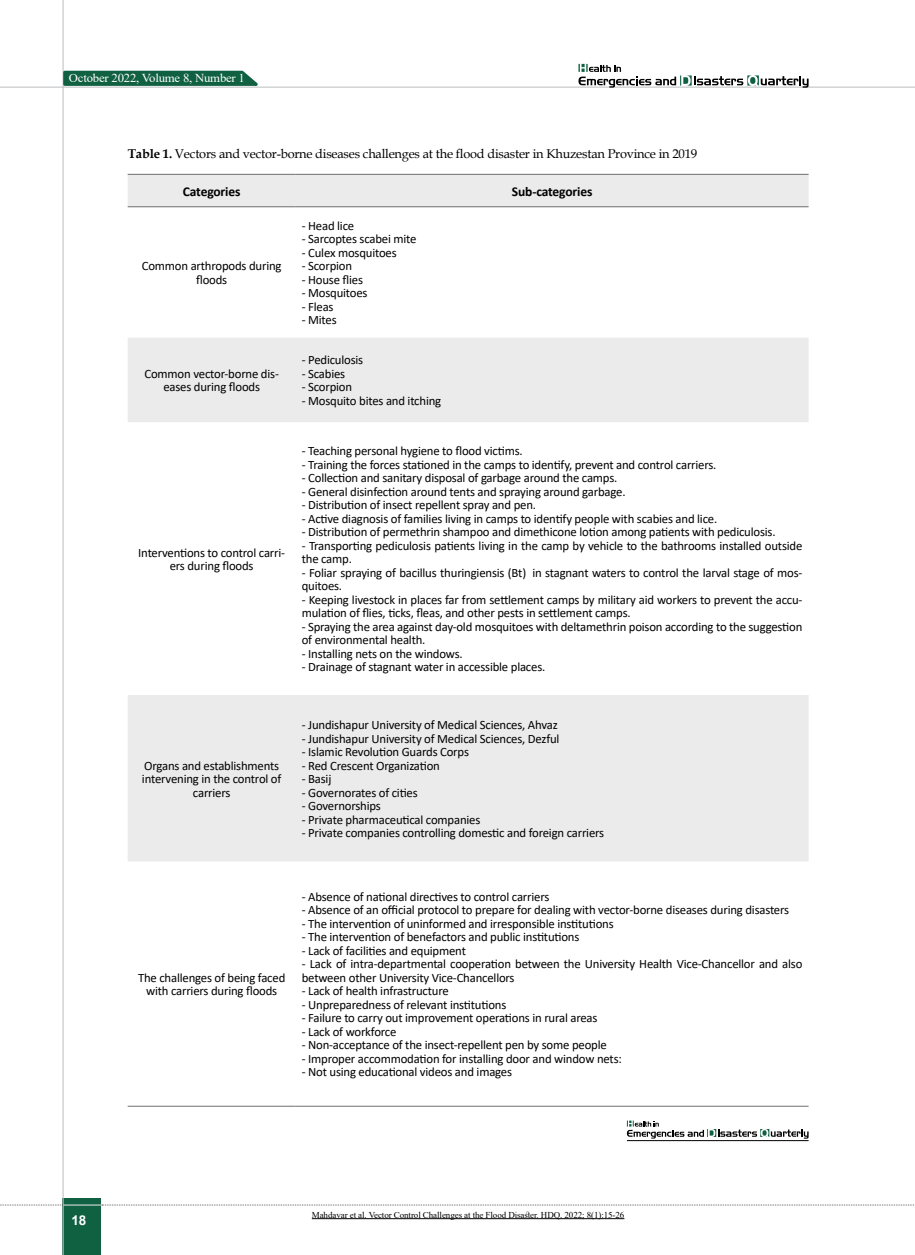
<style>
.page{position:relative;width:915px;height:1255px;background:#fff}
.page>*{position:absolute;margin:0;border:0;box-sizing:border-box;transform-origin:0 0}
.t1{font:700 13.5px "Calibri";letter-spacing:-.01em;color:#000}
.t2{font:700 13.5px "Arial";color:#fff}
.t3{font:12.75px/13.5px "Calibri";letter-spacing:-.015em;color:#000;text-align:center}
.t4{font:12.75px "Book Antiqua";letter-spacing:-.015em;color:#000}
.t5{font:12.15px "Times New Roman";letter-spacing:-.015em;color:#fff;scale:1.05 1}
.t6{font:9px "Times New Roman";letter-spacing:-.01em;color:#000}
.s1{font-weight:700}
</style>
<div class="page">
<div style="left:63px;top:1198px;width:38px;height:56px;background:#106042"></div>
<hr style="left:62px;top:0;width:2px;height:1254px;background:#c2c4c6">
<hr style="left:0;top:87px;width:914px;height:1px;background:#c2c4c6">
<hr style="left:63px;top:1204px;width:38px;height:1px;background:#ebebec">
<svg style="left:0;top:1204px;width:63px;height:1px"></svg>
<svg style="left:102px;top:1204px;width:813px;height:1px"></svg>
<hr style="left:312px;top:1218px;width:312px;height:1px;background:#000">
<svg style="left:128px;top:175px;width:680px;height:686px"></svg>
<hr style="left:128px;top:174px;width:168px;height:1px;background:#6d6e71">
<hr style="left:296px;top:174px;width:512px;height:1px;background:#6d6e71">
<hr style="left:128px;top:206px;width:168px;height:1px;background:#6d6e71">
<hr style="left:296px;top:206px;width:512px;height:1px;background:#6d6e71">
<hr style="left:128px;top:1105px;width:168px;height:1px;background:#6d6e71">
<hr style="left:296px;top:1105px;width:512px;height:1px;background:#6d6e71">
<svg style="left:626px;top:1120px;width:182px;height:18px"></svg>
<hr style="left:626px;top:1140px;width:182px;height:1px;background:#000">
<svg style="left:578px;top:64px;width:230px;height:24px"></svg>
<svg style="left:62px;top:69px;width:202px;height:18px;background:#418069"></svg>
<p class="t5" style="left:69px;top:69px;width:169px">October 2022, Volume 8, Number 1</p>
<p class="t4" style="left:128px;top:145px;width:571px"><span class="s1">Table 1.</span> Vectors and vector-borne diseases challenges at the flood disaster in Khuzestan Province in 2019</p>
<p class="t1" style="left:183px;top:181px;width:59px">Categories</p>
<p class="t1" style="left:511px;top:181px;width:82px">Sub-categories</p>
<p class="t3" style="left:142px;top:259px;width:141px">Common arthropods during floods</p>
<p class="t3" style="left:144px;top:366px;width:136px">Common vector-borne dis&shy;eases during floods</p>
<p class="t3" style="left:138px;top:545px;width:148px">Interventions to control carri&shy;ers during floods</p>
<p class="t3" style="left:302px;top:219px;width:54px">- Head lice</p>
<p class="t3" style="left:302px;top:232px;width:116px">- Sarcoptes scabei mite</p>
<p class="t3" style="left:302px;top:246px;width:96px">- Culex mosquitoes</p>
<p class="t3" style="left:302px;top:259px;width:52px">- Scorpion</p>
<p class="t3" style="left:302px;top:273px;width:63px">- House flies</p>
<p class="t3" style="left:302px;top:286px;width:67px">- Mosquitoes</p>
<p class="t3" style="left:302px;top:300px;width:33px">- Fleas</p>
<p class="t3" style="left:302px;top:313px;width:36px">- Mites</p>
<p class="t3" style="left:302px;top:353px;width:63px">- Pediculosis</p>
<p class="t3" style="left:302px;top:366px;width:45px">- Scabies</p>
<p class="t3" style="left:302px;top:380px;width:52px">- Scorpion</p>
<p class="t3" style="left:302px;top:393px;width:141px">- Mosquito bites and itching</p>
<p class="t3" style="left:302px;top:444px;width:222px">- Teaching personal hygiene to flood victims.</p>
<p class="t3" style="left:302px;top:457px;width:416px">- Training the forces stationed in the camps to identify, prevent and control carriers.</p>
<p class="t3" style="left:302px;top:471px;width:317px">- Collection and sanitary disposal of garbage around the camps.</p>
<p class="t3" style="left:302px;top:484px;width:325px">- General disinfection around tents and spraying around garbage.</p>
<p class="t3" style="left:302px;top:498px;width:236px">- Distribution of insect repellent spray and pen.</p>
<p class="t3" style="left:302px;top:511px;width:417px">- Active diagnosis of families living in camps to identify people with scabies and lice.</p>
<p class="t3" style="left:302px;top:525px;width:475px">- Distribution of permethrin shampoo and dimethicone lotion among patients with pediculosis.</p>
<p class="t3" style="left:302px;top:538px;width:502px;text-align:left">- Transporting pediculosis patients living in the camp by vehicle to the bathrooms installed outside the camp.</p>
<p class="t3" style="left:302px;top:565px;width:502px;text-align:left">- Foliar spraying of bacillus thuringiensis (Bt) in stagnant waters to control the larval stage of mos&shy;quitoes.</p>
<p class="t3" style="left:302px;top:592px;width:502px;text-align:left">- Keeping livestock in places far from settlement camps by military aid workers to prevent the accu&shy;mulation of flies, ticks, fleas, and other pests in settlement camps.</p>
<p class="t3" style="left:302px;top:619px;width:502px;text-align:left">- Spraying the area against day-old mosquitoes with deltamethrin poison according to the suggestion of environmental health.</p>
<p class="t3" style="left:302px;top:646px;width:162px">- Installing nets on the windows.</p>
<p class="t3" style="left:302px;top:660px;width:245px">- Drainage of stagnant water in accessible places.</p>
<p class="t3" style="left:142px;top:758px;width:141px">Organs and establishments intervening in the control of carriers</p>
<p class="t3" style="left:302px;top:717px;width:257px">- Jundishapur University of Medical Sciences, Ahvaz</p>
<p class="t3" style="left:302px;top:731px;width:259px">- Jundishapur University of Medical Sciences, Dezful</p>
<p class="t3" style="left:302px;top:744px;width:169px">- Islamic Revolution Guards Corps</p>
<p class="t3" style="left:302px;top:758px;width:140px">- Red Crescent Organization</p>
<p class="t3" style="left:302px;top:771px;width:31px">- Basij</p>
<p class="t3" style="left:302px;top:785px;width:117px">- Governorates of cities</p>
<p class="t3" style="left:302px;top:798px;width:81px">- Governorships</p>
<p class="t3" style="left:302px;top:812px;width:180px">- Private pharmaceutical companies</p>
<p class="t3" style="left:302px;top:825px;width:304px">- Private companies controlling domestic and foreign carriers</p>
<p class="t3" style="left:138px;top:970px;width:149px">The challenges of being faced with carriers during floods</p>
<p class="t3" style="left:302px;top:889px;width:249px">- Absence of national directives to control carriers</p>
<p class="t3" style="left:302px;top:902px;width:488px">- Absence of an official protocol to prepare for dealing with vector-borne diseases during disasters</p>
<p class="t3" style="left:302px;top:916px;width:313px">- The intervention of uninformed and irresponsible institutions</p>
<p class="t3" style="left:302px;top:929px;width:279px">- The intervention of benefactors and public institutions</p>
<p class="t3" style="left:302px;top:943px;width:166px">- Lack of facilities and equipment</p>
<p class="t3" style="left:302px;top:956px;width:502px;text-align:left">- Lack of intra-departmental cooperation between the University Health Vice-Chancellor and also between other University Vice-Chancellors</p>
<p class="t3" style="left:302px;top:983px;width:148px">- Lack of health infrastructure</p>
<p class="t3" style="left:302px;top:997px;width:206px">- Unpreparedness of relevant institutions</p>
<p class="t3" style="left:302px;top:1010px;width:297px">- Failure to carry out improvement operations in rural areas</p>
<p class="t3" style="left:302px;top:1024px;width:96px">- Lack of workforce</p>
<p class="t3" style="left:302px;top:1037px;width:306px">- Non-acceptance of the insect-repellent pen by some people</p>
<p class="t3" style="left:302px;top:1051px;width:321px">- Improper accommodation for installing door and window nets:</p>
<p class="t3" style="left:302px;top:1064px;width:212px">- Not using educational videos and images</p>
<p class="t2" style="left:71px;top:1210px;width:17px">18</p>
<p class="t6" style="left:312px;top:1208px;width:314px">Mahdavar et al. Vector Control Challenges at the Flood Disaster. HDQ. 2022; 8(1):15-26</p>
</div>
